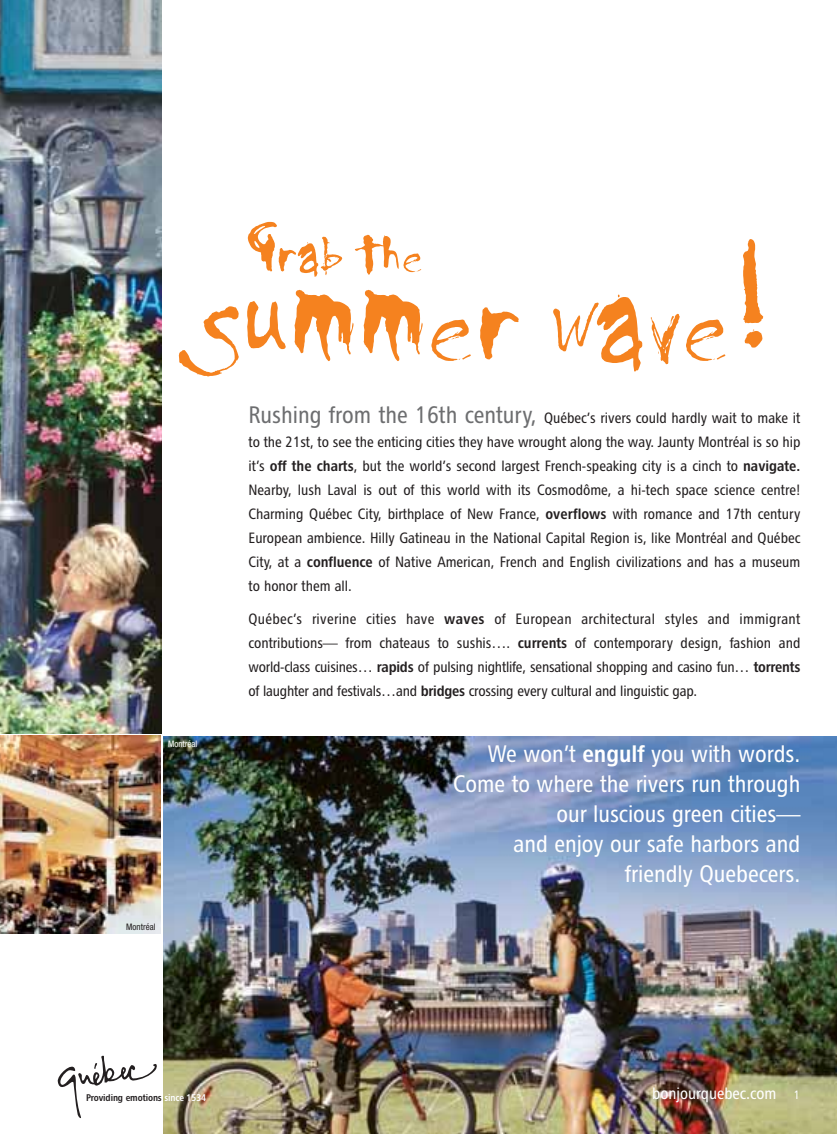
<style>
.page{position:relative;width:837px;height:1134px;background:#fff}
.page>*{position:absolute;margin:0;border:0;box-sizing:border-box;transform-origin:0 0}
.t1{font:150px "Doodlebug";letter-spacing:-.005em;color:#f5821f}
.t2{font:67.5px "Doodlebug";color:#f5821f}
.t3{font:24px/30px "Chaloult Cond";color:#fff;text-align:right}
.t4{font:16.5px "Chaloult Cond";color:#fff}
.t5{font:15px/24px "Chaloult Cond";color:#231f20;text-align:justify}
.t6{font:9.75px "Chaloult Cond Demi Gras";letter-spacing:-.01em;color:#231f20}
.t7{font:condensed 9px "Helvetica Neue";color:#231f20}
.t8{font:condensed 9px "Helvetica Neue";color:#fff}
.s1{font-size:24px;color:#6d6e70}
.s2{font-family:"Chaloult Cond Demi Gras"}
.s3{color:#fff}
.s4{font-size:12.15px}
</style>
<div class="page">
<img style="left:163px;top:736px;width:674px;height:398px">
<img style="left:0;top:0;width:161px;height:734px">
<img style="left:0;top:735px;width:161px;height:199px">
<svg style="left:58px;top:1056px;width:99px;height:62px"></svg>
<h2 class="t2" style="left:245px;top:208px;width:180px">Grab the</h2>
<h1 class="t1" style="left:179px;top:218px;width:595px">summer wave!</h1>
<p class="t8" style="left:168px;top:741px;width:31px">Montréal</p>
<p class="t7" style="left:126px;top:923px;width:31px">Montréal</p>
<p class="t5" style="left:248px;top:408px;width:553px"><span class="s1">Rushing from the 16th century,</span> Québec’s rivers could hardly wait to make it to the 21st, to see the enticing cities they have wrought along the way. Jaunty Montréal is so hip it’s <span class="s2">off the charts</span>, but the world’s second largest French-speaking city is a cinch to <span class="s2">navigate.<br></span>Nearby, lush Laval is out of this world with its Cosmodôme, a hi-tech space science centre!<br>Charming Québec City, birthplace of New France, <span class="s2">overflows</span> with romance and 17th century European ambience. Hilly Gatineau in the National Capital Region is, like Montréal and Québec City, at a <span class="s2">confluence</span> of Native American, French and English civilizations and has a museum to honor them all.</p>
<p class="t5" style="left:248px;top:609px;width:553px">Québec’s riverine cities have <span class="s2">waves</span> of European architectural styles and immigrant contributions— from chateaus to sushis…. <span class="s2">currents</span> of contemporary design, fashion and world-class cuisines… <span class="s2">rapids</span> of pulsing nightlife, sensational shopping and casino fun… <span class="s2">torrents </span>of laughter and festivals…and <span class="s2">bridges</span> crossing every cultural and linguistic gap.</p>
<h3 class="t3" style="left:453px;top:741px;width:349px">We won’t <span class="s2">engulf</span> you with words.<br>Come to where the rivers run through our luscious green cities—<br>and enjoy our safe harbors and friendly Quebecers.</h3>
<p class="t6" style="left:86px;top:1094px;width:122px">Providing emotions <span class="s3">since 1534</span></p>
<p class="t4" style="left:652px;top:1088px;width:149px">bonjourquebec.com <span class="s4">1</span></p>
</div>
